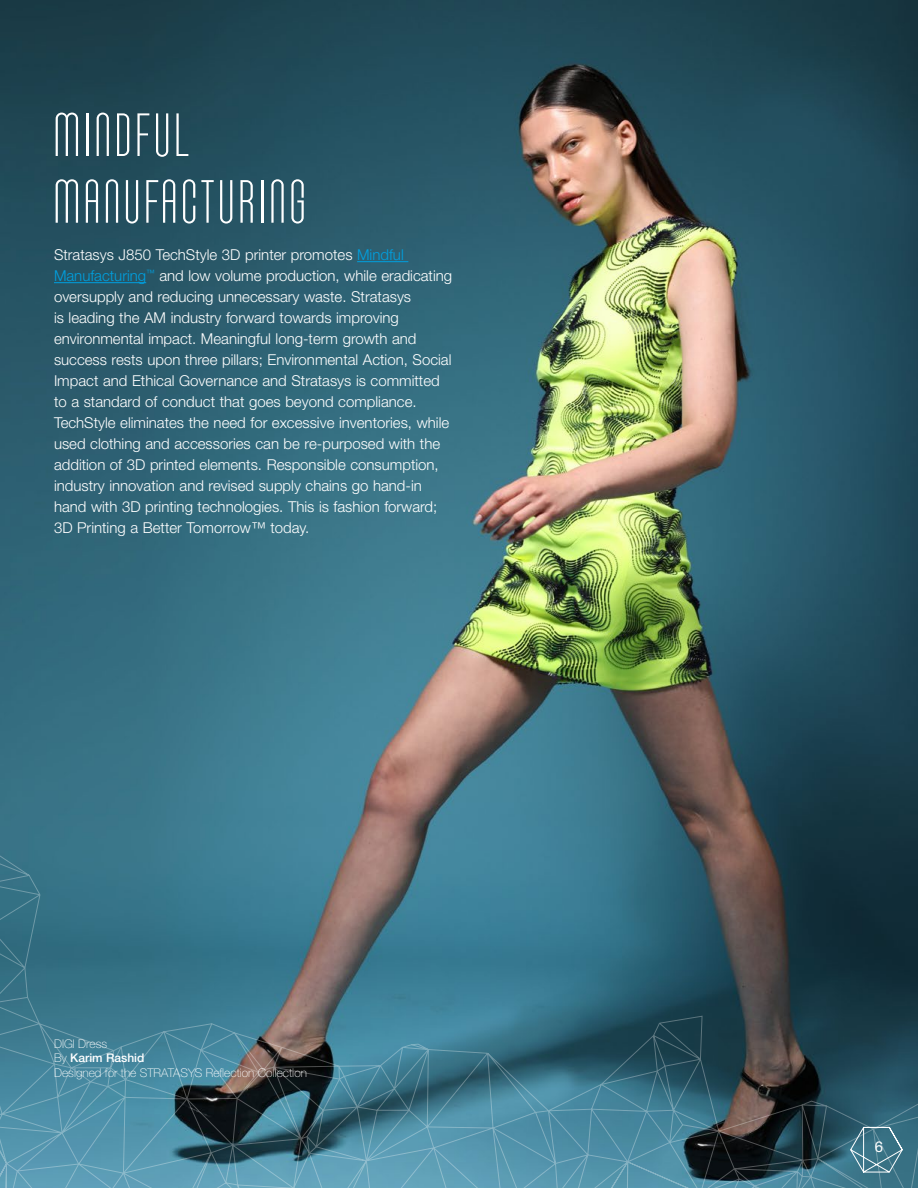
<style>
.page{position:relative;width:918px;height:1188px;background:#fff}
.page>*{position:absolute;margin:0;border:0;box-sizing:border-box;transform-origin:0 0}
.t1{font:200 60px/66.8px "Brans";letter-spacing:.075em;color:#fff}
.t2{font:300 15px/21px "Helvetica Neue LT Std";color:#fff}
.t3{font:15px "Helvetica Neue LT Std";color:#fff}
.t4{font:100 12px/14.4px "Helvetica Neue LT Std";color:#fff}
.s1{color:#00a0e0}
.s2{font-weight:500}
</style>
<div class="page">
<img style="left:0;top:0;width:918px;height:1049px">
<svg style="left:0;top:1049px;width:918px;height:139px;background:#447486"></svg>
<svg style="left:0;top:853px;width:702px;height:254px;background:#3e7385"></svg>
<svg style="left:850px;top:1127px;width:53px;height:46px;background:#518394"></svg>
<hr style="left:357px;top:261px;width:51px;height:1px;background:#00a0e0">
<hr style="left:54px;top:282px;width:92px;height:1px;background:#00a0e0">
<h1 class="t1" style="left:54px;top:101px;width:253px">MINDFUL<br>MANUFACTURING</h1>
<p class="t2" style="left:54px;top:244px;width:400px">Stratasys J850 TechStyle 3D printer promotes <span class="s1">Mindful Manufacturing</span><sup>™</sup> and low volume production, while eradicating oversupply and reducing unnecessary waste. Stratasys<br>is leading the AM industry forward towards improving environmental impact. Meaningful long-term growth and success rests upon three pillars; Environmental Action, Social Impact and Ethical Governance and Stratasys is committed to a standard of conduct that goes beyond compliance.<br>TechStyle eliminates the need for excessive inventories, while used clothing and accessories can be re-purposed with the addition of 3D printed elements. Responsible consumption, industry innovation and revised supply chains go hand-in hand with 3D printing technologies. This is fashion forward; 3D Printing a Better Tomorrow™ today.</p>
<p class="t4" style="left:54px;top:1037px;width:255px">DIGI Dress<br>By <span class="s2">Karim Rashid<br></span>Designed for the STRATASYS Reflection Collection</p>
<p class="t3" style="left:875px;top:1137px;width:10px">6</p>
</div>
